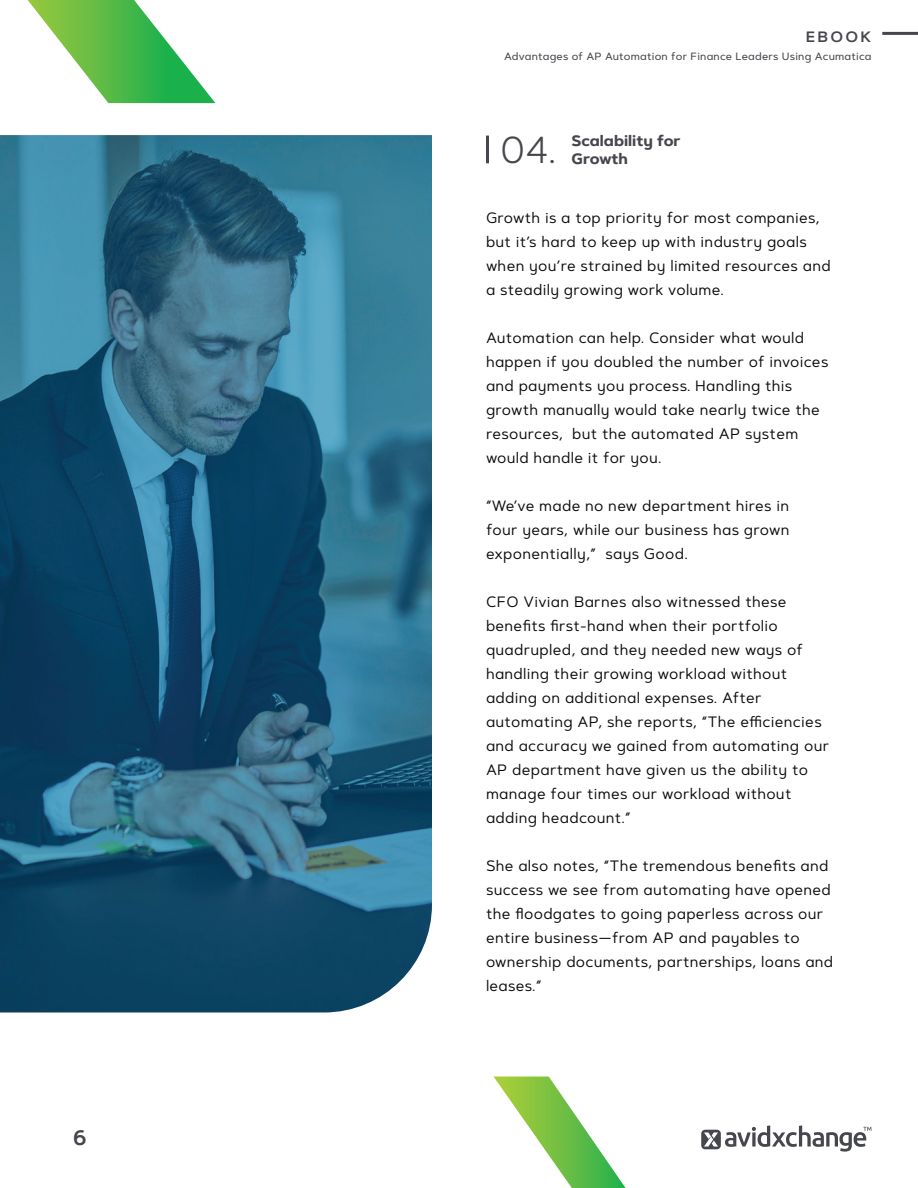
<style>
.page{position:relative;width:918px;height:1188px;background:#fff}
.page>*{position:absolute;margin:0;border:0;box-sizing:border-box;transform-origin:0 0}
.t1{font:300 37.5px "Artegra Sans Alt";color:#46474d}
.t2{font:600 21px "Artegra Sans Alt";color:#46474d}
.t3{font:15px/24px "Artegra Sans Alt";letter-spacing:.02em;color:#070706}
.t4{font:700 15px/18px "Artegra Sans Alt";color:#46474d}
.t5{font:600 15px "Artegra Sans Alt";letter-spacing:.15em;color:#46474d}
.t6{font:500 10.5px "Artegra Sans Alt";letter-spacing:.02em;color:#46474d}
</style>
<div class="page">
<hr style="left:882px;top:32px;width:36px;height:3px;background:#46474d">
<svg style="left:701px;top:1125px;width:171px;height:27px"></svg>
<svg style="left:27px;top:0;width:188px;height:103px"></svg>
<svg style="left:494px;top:1077px;width:132px;height:111px"></svg>
<hr style="left:486px;top:136px;width:3px;height:27px;background:#46474d">
<img style="left:0;top:135px;width:432px;height:877px">
<h2 class="t2" style="left:73px;top:1123px;width:16px">6</h2>
<p class="t5" style="left:806px;top:26px;width:67px">EBOOK</p>
<p class="t6" style="left:504px;top:49px;width:369px">Advantages of AP Automation for Finance Leaders Using Acumatica</p>
<h1 class="t1" style="left:500px;top:124px;width:58px">04.</h1>
<p class="t4" style="left:572px;top:132px;width:111px">Scalability for<br>Growth</p>
<p class="t3" style="left:486px;top:206px;width:346px">Growth is a top priority for most companies, but it’s hard to keep up with industry goals when you’re strained by limited resources and a steadily growing work volume.</p>
<p class="t3" style="left:486px;top:326px;width:344px">Automation can help. Consider what would happen if you doubled the number of invoices and payments you process. Handling this growth manually would take nearly twice the resources, but the automated AP system would handle it for you.</p>
<p class="t3" style="left:486px;top:494px;width:305px;text-align:justify">“We’ve made no new department hires in four years, while our business has grown exponentially,” says Good.</p>
<p class="t3" style="left:486px;top:590px;width:345px">CFO Vivian Barnes also witnessed these benefits first-hand when their portfolio quadrupled, and they needed new ways of handling their growing workload without adding on additional expenses. After automating AP, she reports, “The efficiencies and accuracy we gained from automating our AP department have given us the ability to manage four times our workload without adding headcount.”</p>
<p class="t3" style="left:486px;top:854px;width:349px">She also notes, “The tremendous benefits and success we see from automating have opened the floodgates to going paperless across our entire business—from AP and payables to ownership documents, partnerships, loans and leases.”</p>
</div>
